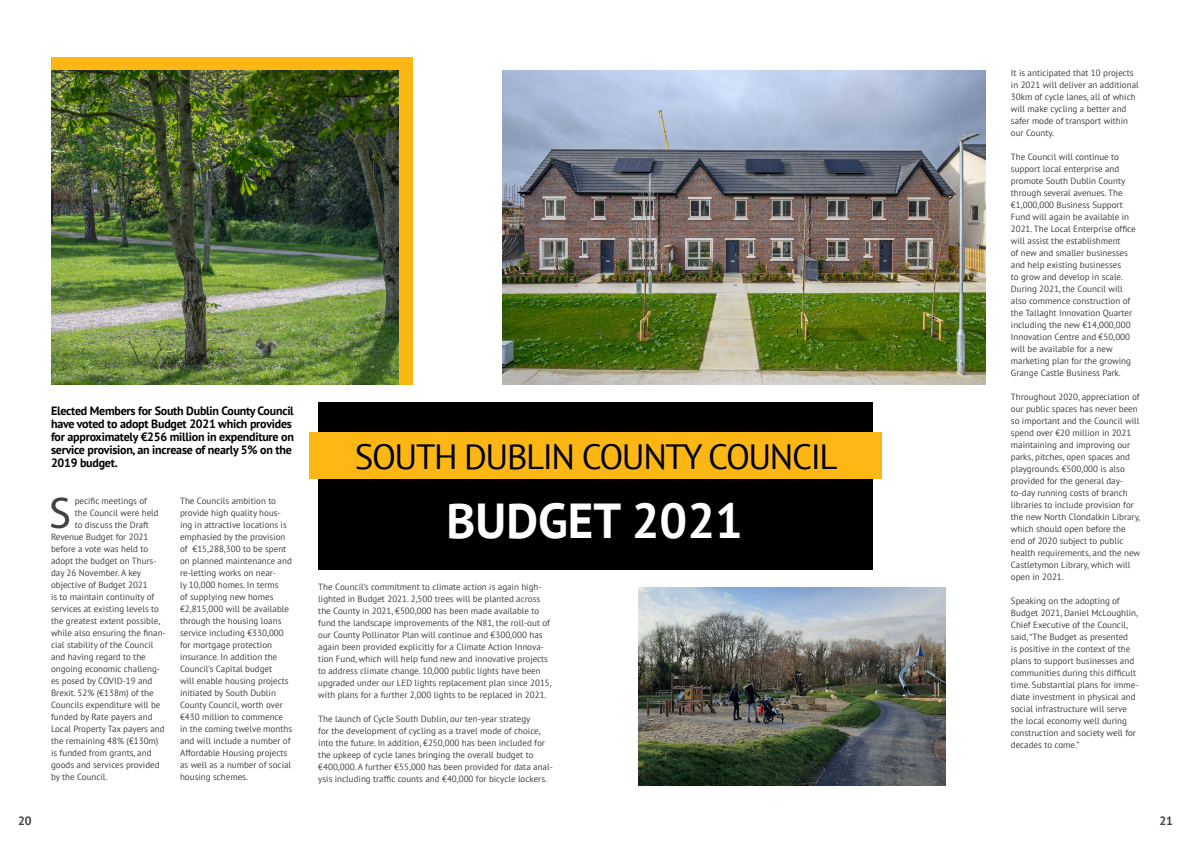
<style>
.page{position:relative;width:1191px;height:842px;background:#fff}
.page>*{position:absolute;margin:0;border:0;box-sizing:border-box;transform-origin:0 0}
.t1{font:700 49px "PT Sans";color:#fff}
.t2{font:44.6px "Myriad Pro";color:#414042}
.t3{font:35px "PT Sans";letter-spacing:-.04em;color:#000}
.t4{font:700 12px/13px "PT Sans";letter-spacing:-.02em;color:#000}
.t5{font:700 12px "PT Sans";color:#414042}
.t6{font:9px/12px "PT Sans";color:#414042}
</style>
<div class="page">
<div style="left:318px;top:402px;width:554px;height:168px;background:#000"></div>
<div style="left:51px;top:57px;width:362px;height:327px;background:#fdb714"></div>
<img style="left:51px;top:71px;width:348px;height:313px">
<div style="left:309px;top:432px;width:573px;height:46px;background:#fdb714"></div>
<img style="left:502px;top:71px;width:483px;height:313px">
<img style="left:638px;top:588px;width:307px;height:197px">
<h3 class="t4" style="left:51px;top:404px;width:244px">Elected Members for South Dublin County Council have voted to adopt Budget 2021 which provides for approximately €256 million in expenditure on service provision, an increase of nearly 5% on the 2019 budget.</h3>
<h3 class="t3" style="left:355px;top:434px;width:484px">SOUTH DUBLIN COUNTY COUNCIL</h3>
<h2 class="t2" style="left:49px;top:486px;width:23px">S</h2>
<h1 class="t1" style="left:446px;top:488px;width:298px">BUDGET 2021</h1>
<p class="t6" style="left:180px;top:495px;width:114px">The Councils ambition to provide high quality hous&shy;ing in attractive locations is emphasied by the provision of €15,288,300 to be spent on planned maintenance and re-letting works on near-<br>ly 10,000 homes. In terms<br>of supplying new homes €2,815,000 will be available through the housing loans service including €330,000 for mortgage protection insurance. In addition the<br>Council’s Capital budget<br>will enable housing projects initiated by South Dublin<br>County Council, worth over €430 million to commence in the coming twelve months and will include a number of<br>Affordable Housing projects as well as a number of social housing schemes.</p>
<p class="t6" style="left:75px;top:495px;width:74px">pecific meetings of</p>
<p class="t6" style="left:75px;top:507px;width:85px">the Council were held</p>
<p class="t6" style="left:75px;top:519px;width:76px">to discuss the Draft</p>
<p class="t6" style="left:51px;top:531px;width:99px">Revenue Budget for 2021</p>
<p class="t6" style="left:51px;top:543px;width:99px">before a vote was held to</p>
<p class="t6" style="left:51px;top:555px;width:107px">adopt the budget on Thurs-</p>
<p class="t6" style="left:51px;top:567px;width:92px">day 26 November. A key</p>
<p class="t6" style="left:51px;top:579px;width:98px">objective of Budget 2021</p>
<p class="t6" style="left:51px;top:591px;width:105px">is to maintain continuity of</p>
<p class="t6" style="left:51px;top:603px;width:109px">services at existing levels to</p>
<p class="t6" style="left:51px;top:615px;width:111px">the greatest extent possible,</p>
<p class="t6" style="left:51px;top:627px;width:116px">while also ensuring the finan-</p>
<p class="t6" style="left:51px;top:639px;width:104px">cial stability of the Council</p>
<p class="t6" style="left:51px;top:651px;width:96px">and having regard to the</p>
<p class="t6" style="left:51px;top:663px;width:111px">ongoing economic challeng-</p>
<p class="t6" style="left:51px;top:675px;width:103px">es posed by COVID-19 and</p>
<p class="t6" style="left:51px;top:687px;width:104px">Brexit. 52% (€138m) of the</p>
<p class="t6" style="left:51px;top:699px;width:111px">Councils expenditure will be</p>
<p class="t6" style="left:51px;top:711px;width:103px">funded by Rate payers and</p>
<p class="t6" style="left:51px;top:723px;width:115px">Local Property Tax payers and</p>
<p class="t6" style="left:51px;top:735px;width:109px">the remaining 48% (€130m)</p>
<p class="t6" style="left:51px;top:747px;width:102px">is funded from grants, and</p>
<p class="t6" style="left:51px;top:759px;width:110px">goods and services provided</p>
<p class="t6" style="left:51px;top:771px;width:58px">by the Council.</p>
<p class="t6" style="left:318px;top:580px;width:235px">The Council’s commitment to climate action is again high&shy;lighted in Budget 2021. 2,500 trees will be planted across the County in 2021, €500,000 has been made available to fund the landscape improvements of the N81, the roll-out of our County Pollinator Plan will continue and €300,000 has again been provided explicitly for a Climate Action Innova&shy;tion Fund, which will help fund new and innovative projects to address climate change. 10,000 public lights have been upgraded under our LED lights replacement plan since 2015, with plans for a further 2,000 lights to be replaced in 2021.</p>
<p class="t6" style="left:318px;top:712px;width:236px">The launch of Cycle South Dublin, our ten-year strategy<br>for the development of cycling as a travel mode of choice, into the future. In addition, €250,000 has been included for the upkeep of cycle lanes bringing the overall budget to €400,000. A further €55,000 has been provided for data anal&shy;ysis including traffic counts and €40,000 for bicycle lockers.</p>
<p class="t6" style="left:1011px;top:66px;width:129px">It is anticipated that 10 projects in 2021 will deliver an additional<br>30km of cycle lanes, all of which will make cycling a better and safer mode of transport within our County.</p>
<p class="t6" style="left:1011px;top:150px;width:126px">The Council will continue to support local enterprise and promote South Dublin County through several avenues. The €1,000,000 Business Support<br>Fund will again be available in<br>2021. The Local Enterprise office will assist the establishment<br>of new and smaller businesses and help existing businesses<br>to grow and develop in scale.<br>During 2021, the Council will also commence construction of the Tallaght Innovation Quarter including the new €14,000,000<br>Innovation Centre and €50,000 will be available for a new marketing plan for the growing<br>Grange Castle Business Park.</p>
<p class="t6" style="left:1011px;top:390px;width:131px">Throughout 2020, appreciation of our public spaces has never been so important and the Council will spend over €20 million in 2021 maintaining and improving our parks, pitches, open spaces and playgrounds. €500,000 is also provided for the general day&shy;to-day running costs of branch libraries to include provision for the new North Clondalkin Library, which should open before the end of 2020 subject to public health requirements, and the new<br>Castletymon Library, which will open in 2021.</p>
<p class="t6" style="left:1011px;top:594px;width:129px">Speaking on the adopting of<br>Budget 2021, Daniel McLoughlin,<br>Chief Executive of the Council, said, “The Budget as presented<br>is positive in the context of the plans to support businesses and communities during this difficult time. Substantial plans for imme&shy;diate investment in physical and social infrastructure will serve the local economy well during construction and society well for decades to come.”</p>
<h3 class="t5" style="left:18px;top:813px;width:15px">20</h3>
<h3 class="t5" style="left:1159px;top:812px;width:15px">21</h3>
</div>
